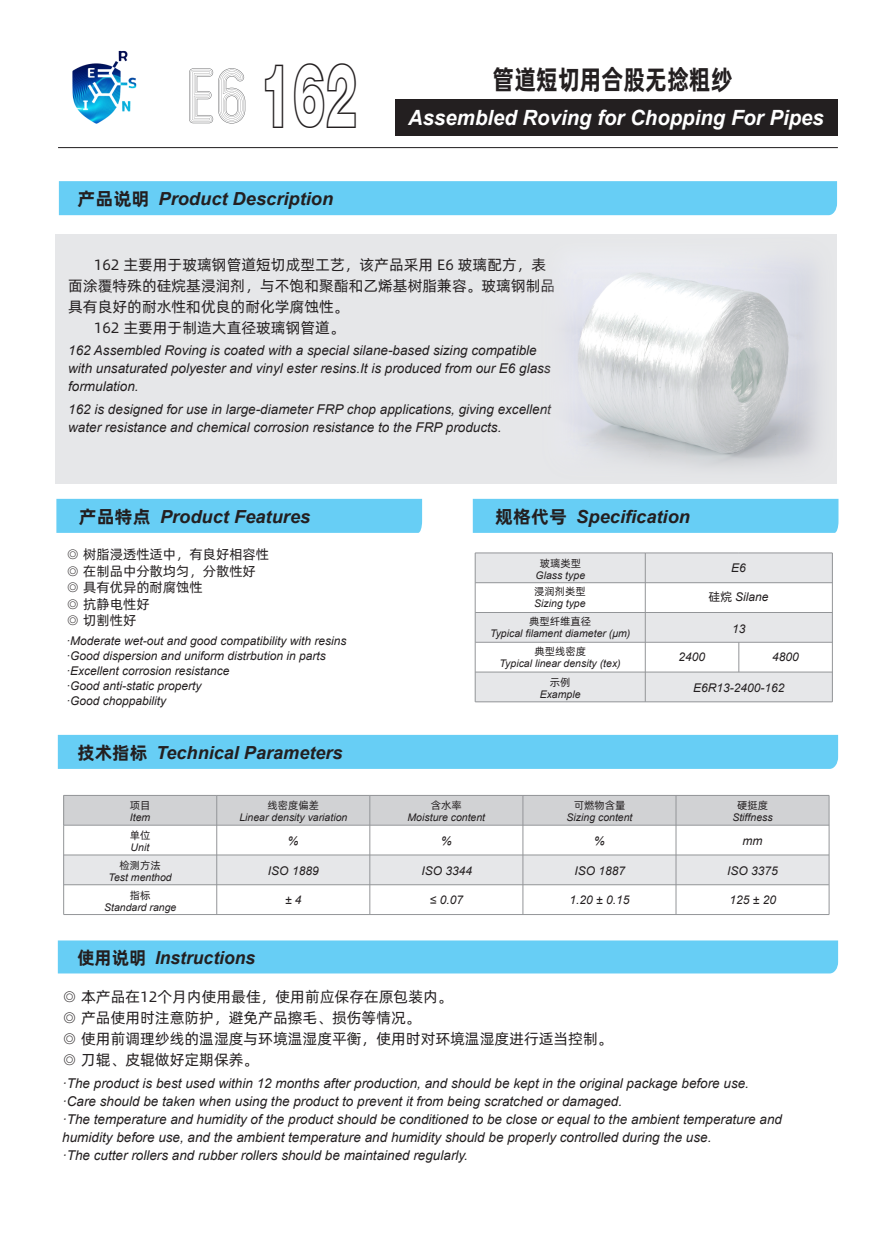
<style>
.page{position:relative;width:893px;height:1238px;background:#fff}
.page>*{position:absolute;margin:0;border:0;box-sizing:border-box;transform-origin:0 0}
.t1{font:90px "Swiss 721 BT Black Outline";color:#231f20;scale:.55 1}
.t2{font:700 27px "Alibaba Pu Hui Ti";color:#231f20;scale:.82 1}
.t3{font:italic 700 21px "Arial";color:#fff}
.t4{font:italic 700 18px "Arial";color:#231f20}
.t5{font:15px/21px "Alibaba Pu Hui Ti";color:#231f20}
.t6{font:italic 13.5px/18px "Arial";color:#231f20}
.t7{font:13.5px/16.5px "Alibaba Pu Hui Ti";color:#231f20}
.t8{font:italic 12px/15px "Arial";color:#231f20}
.t9{font:italic 10.5px "Arial";color:#231f20}
.t10{font:10.5px "Alibaba Pu Hui Ti";color:#231f20}
.s1{font-family:"Alibaba Pu Hui Ti";font-style:normal}
</style>
<div class="page">
<div style="left:64px;top:855px;width:765px;height:29px;background:#e6e7e9"></div>
<div style="left:64px;top:795px;width:765px;height:30px;background:#d1d2d4"></div>
<div style="left:475px;top:553px;width:357px;height:29px;background:#e6e7e9"></div>
<div style="left:475px;top:612px;width:357px;height:30px;background:#e6e7e9"></div>
<div style="left:475px;top:672px;width:357px;height:29px;background:#e6e7e9"></div>
<div style="left:55px;top:234px;width:781px;height:249px;background:#e6e7e9"></div>
<div style="left:395px;top:99px;width:443px;height:36px;background:#231f20"></div>
<svg style="left:189px;top:68px;width:56px;height:55px"></svg>
<hr style="left:58px;top:147px;width:780px;height:1px;background:#231f20">
<div style="left:59px;top:181px;width:778px;height:34px;background:#67cef5"></div>
<div style="left:58px;top:734px;width:780px;height:34px;background:#67cef5"></div>
<div style="left:58px;top:940px;width:780px;height:33px;background:#67cef5"></div>
<div style="left:56px;top:499px;width:366px;height:34px;background:#67cef5"></div>
<div style="left:473px;top:499px;width:365px;height:34px;background:#67cef5"></div>
<img style="left:572px;top:269px;width:246px;height:198px">
<img style="left:72px;top:50px;width:65px;height:74px">
<h1 class="t1" style="left:260px;top:41px;width:180px">162</h1>
<h3 class="t4" style="left:77px;top:187px;width:257px"><span class="s1">产品说明</span> Product Description</h3>
<h2 class="t2" style="left:492px;top:58px;width:294px">管道短切用合股无捻粗纱</h2>
<h3 class="t3" style="left:408px;top:104px;width:417px">Assembled Roving for Chopping For Pipes</h3>
<p class="t5" style="left:94px;top:253px;width:454px">162 主要用于玻璃钢管道短切成型工艺，该产品采用 E6 玻璃配方，表</p>
<p class="t5" style="left:68px;top:274px;width:489px">面涂覆特殊的硅烷基浸润剂，与不饱和聚酯和乙烯基树脂兼容。玻璃钢制品</p>
<p class="t5" style="left:68px;top:295px;width:282px">具有良好的耐水性和优良的耐化学腐蚀性。</p>
<p class="t5" style="left:94px;top:316px;width:253px">162 主要用于制造大直径玻璃钢管道。</p>
<p class="t6" style="left:68px;top:342px;width:484px">162 Assembled Roving is coated with a special silane-based sizing compatible with unsaturated polyester and vinyl ester resins.It is produced from our E6 glass formulation.</p>
<p class="t6" style="left:68px;top:400px;width:484px">162 is designed for use in large-diameter FRP chop applications, giving excellent water resistance and chemical corrosion resistance to the FRP products.</p>
<h3 class="t4" style="left:79px;top:504px;width:233px"><span class="s1">产品特点</span> Product Features</h3>
<h3 class="t4" style="left:495px;top:504px;width:196px"><span class="s1">规格代号</span> Specification</h3>
<p class="t10" style="left:540px;top:555px;width:43px">玻璃类型</p>
<p class="t9" style="left:536px;top:568px;width:51px">Glass type</p>
<p class="t7" style="left:66px;top:545px;width:204px">◎ 树脂浸透性适中，有良好相容性◎ 在制品中分散均匀，分散性好◎ 具有优异的耐腐蚀性<br>◎ 抗静电性好<br>◎ 切割性好</p>
<p class="t8" style="left:66px;top:633px;width:282px">·Moderate wet-out and good compatibility with resins ·Good dispersion and uniform distrbution in parts ·Excellent corrosion resistance<br>·Good anti-static property<br>·Good choppability</p>
<p class="t8" style="left:731px;top:561px;width:16px">E6</p>
<p class="t10" style="left:534px;top:583px;width:53px">浸润剂类型</p>
<p class="t9" style="left:534px;top:596px;width:53px">Sizing type</p>
<p class="t10" style="left:534px;top:643px;width:53px">典型线密度</p>
<p class="t9" style="left:500px;top:656px;width:123px">Typical linear density (tex)</p>
<p class="t8" style="left:709px;top:589px;width:62px"><span class="s1">硅烷</span> Silane</p>
<p class="t10" style="left:529px;top:613px;width:63px">典型纤维直径</p>
<p class="t9" style="left:490px;top:626px;width:142px">Typical filament diameter (μm)</p>
<p class="t10" style="left:550px;top:674px;width:22px">示例</p>
<p class="t9" style="left:540px;top:687px;width:42px">Example</p>
<p class="t8" style="left:732px;top:621px;width:15px">13</p>
<p class="t8" style="left:678px;top:649px;width:28px">2400</p>
<p class="t8" style="left:772px;top:649px;width:28px">4800</p>
<p class="t8" style="left:693px;top:680px;width:93px">E6R13-2400-162</p>
<h3 class="t4" style="left:77px;top:741px;width:267px"><span class="s1">技术指标</span> Technical Parameters</h3>
<p class="t10" style="left:130px;top:797px;width:22px">项目</p>
<p class="t9" style="left:130px;top:810px;width:22px">Item</p>
<p class="t10" style="left:268px;top:797px;width:53px">线密度偏差</p>
<p class="t9" style="left:239px;top:810px;width:109px">Linear density variation</p>
<p class="t10" style="left:431px;top:797px;width:32px">含水率</p>
<p class="t9" style="left:408px;top:810px;width:79px">Moisture content</p>
<p class="t10" style="left:574px;top:797px;width:53px">可燃物含量</p>
<p class="t9" style="left:567px;top:810px;width:67px">Sizing content</p>
<p class="t10" style="left:737px;top:797px;width:32px">硬挺度</p>
<p class="t9" style="left:732px;top:810px;width:42px">Stiffness</p>
<p class="t10" style="left:130px;top:827px;width:22px">单位</p>
<p class="t9" style="left:131px;top:840px;width:20px">Unit</p>
<p class="t10" style="left:120px;top:857px;width:43px">检测方法</p>
<p class="t9" style="left:109px;top:870px;width:65px">Test menthod</p>
<p class="t10" style="left:130px;top:886px;width:22px">指标</p>
<p class="t9" style="left:104px;top:900px;width:74px">Standard range</p>
<p class="t8" style="left:288px;top:833px;width:12px">%</p>
<p class="t8" style="left:441px;top:833px;width:12px">%</p>
<p class="t8" style="left:594px;top:833px;width:12px">%</p>
<p class="t8" style="left:742px;top:833px;width:21px">mm</p>
<p class="t8" style="left:268px;top:863px;width:52px">ISO 1889</p>
<p class="t8" style="left:421px;top:863px;width:52px">ISO 3344</p>
<p class="t8" style="left:574px;top:863px;width:52px">ISO 1887</p>
<p class="t8" style="left:727px;top:863px;width:52px">ISO 3375</p>
<p class="t8" style="left:285px;top:892px;width:18px">± 4</p>
<p class="t8" style="left:430px;top:892px;width:35px">≤ 0.07</p>
<p class="t8" style="left:569px;top:892px;width:61px">1.20 ± 0.15</p>
<p class="t8" style="left:729px;top:892px;width:48px">125 ± 20</p>
<h3 class="t4" style="left:77px;top:946px;width:179px"><span class="s1">使用说明</span> Instructions</h3>
<p class="t5" style="left:62px;top:985px;width:552px">◎ 本产品在12个月内使用最佳，使用前应保存在原包装内。<br>◎ 产品使用时注意防护，避免产品擦毛、损伤等情况。<br>◎ 使用前调理纱线的温湿度与环境温湿度平衡，使用时对环境温湿度进行适当控制。◎ 刀辊、皮辊做好定期保养。</p>
<p class="t6" style="left:62px;top:1074px;width:721px">·The product is best used within 12 months after production, and should be kept in the original package before use. ·Care should be taken when using the product to prevent it from being scratched or damaged.<br>·The temperature and humidity of the product should be conditioned to be close or equal to the ambient temperature and humidity before use, and the ambient temperature and humidity should be properly controlled during the use.<br>·The cutter rollers and rubber rollers should be maintained regularly.</p>
</div>
